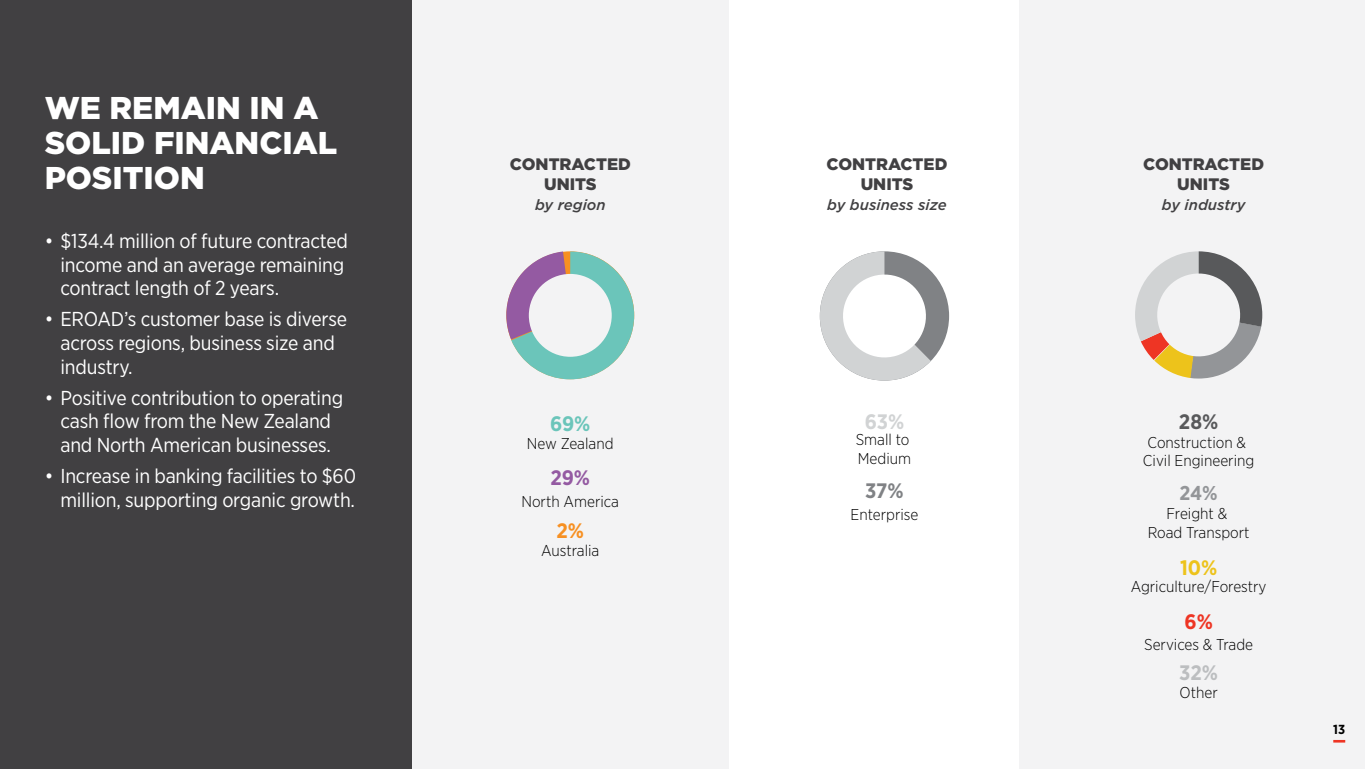
<style>
.page{position:relative;width:1365px;height:769px;background:#fff}
.page>*{position:absolute;margin:0;border:0;box-sizing:border-box;transform-origin:0 0}
.t1{font:900 31.5px/35px "Gotham";color:#fff}
.t2{font:700 20.91px "Gotham Narrow";color:#6bc5ba}
.t3{font:700 20.91px "Gotham Narrow";color:#945aa2}
.t4{font:700 20.91px "Gotham Narrow";color:#d1d3d4}
.t5{font:700 20.91px "Gotham Narrow";color:#808285}
.t6{font:700 20.91px "Gotham Narrow";color:#58595b}
.t7{font:700 20.91px "Gotham Narrow";color:#bcbec0}
.t8{font:700 20.91px "Gotham Narrow";color:#edc31b}
.t9{font:700 20.91px "Gotham Narrow";color:#f79022}
.t10{font:700 20.91px "Gotham Narrow";color:#ee3524}
.t11{font:20.12px/23.6px "Gotham Narrow";letter-spacing:-.01em;color:#fff}
.t12{font:700 20.04px "Gotham Narrow";color:#939598}
.t13{font:900 16.62px/19.9px "Gotham";color:#414042;text-align:center}
.t14{font:300 15.66px/18.8px "Gotham Narrow";color:#000}
.t15{font:italic 500 14.88px "Gotham";color:#414042}
.t16{font:700 13.12px "Gotham Narrow";color:#000}
</style>
<div class="page">
<div style="left:412px;top:0;width:316px;height:769px;background:#f3f3f4"></div>
<div style="left:1018px;top:0;width:346px;height:769px;background:#f3f3f4"></div>
<svg style="left:506px;top:251px;width:128px;height:128px"></svg>
<div style="left:529px;top:274px;width:82px;height:83px;background:#f3f3f4;border-radius:50%"></div>
<div style="left:819px;top:251px;width:130px;height:130px;background:#808285;border-radius:50%"></div>
<svg style="left:819px;top:251px;width:111px;height:130px"></svg>
<svg style="left:1135px;top:251px;width:127px;height:128px"></svg>
<div style="left:0;top:0;width:412px;height:769px;background:#414042"></div>
<svg style="left:1333px;top:740px;width:11px;height:2px"></svg>
<p class="t1" style="left:45px;top:90px;width:294px">WE REMAIN IN A<br>SOLID FINANCIAL<br>POSITION</p>
<p class="t11" style="left:60px;top:229px;width:289px;text-indent:-16px">• $134.4 million of future contracted income and an average remaining contract length of 2 years.</p>
<p class="t11" style="left:60px;top:307px;width:288px;text-indent:-16px">• EROAD’s customer base is diverse across regions, business size and industry.</p>
<p class="t11" style="left:45px;top:385px;width:300px;text-align:center">• Positive contribution to operating cash flow from the New Zealand and North American businesses.</p>
<p class="t11" style="left:45px;top:464px;width:313px;text-align:right">• Increase in banking facilities to $60 million, supporting organic growth.</p>
<p class="t13" style="left:510px;top:154px;width:122px">CONTRACTED<br>UNITS</p>
<p class="t15" style="left:535px;top:195px;width:72px">by region</p>
<p class="t2" style="left:550px;top:410px;width:42px">69%</p>
<p class="t14" style="left:527px;top:434px;width:88px">New Zealand</p>
<p class="t3" style="left:550px;top:464px;width:41px">29%</p>
<p class="t14" style="left:521px;top:491px;width:99px">North America</p>
<p class="t9" style="left:556px;top:517px;width:29px">2%</p>
<p class="t14" style="left:541px;top:541px;width:60px">Australia</p>
<p class="t13" style="left:826px;top:154px;width:122px">CONTRACTED<br>UNITS</p>
<p class="t15" style="left:827px;top:195px;width:121px">by business size</p>
<p class="t13" style="left:1143px;top:154px;width:122px">CONTRACTED<br>UNITS</p>
<p class="t15" style="left:1161px;top:195px;width:85px">by industry</p>
<p class="t4" style="left:864px;top:408px;width:41px">63%</p>
<p class="t6" style="left:1178px;top:408px;width:41px">28%</p>
<p class="t14" style="left:855px;top:429px;width:57px">Small to<br>Medium</p>
<p class="t14" style="left:1142px;top:432px;width:113px">Construction &amp;<br>Civil Engineering</p>
<p class="t5" style="left:865px;top:477px;width:40px">37%</p>
<p class="t12" style="left:1179px;top:480px;width:40px">24%</p>
<p class="t14" style="left:850px;top:504px;width:69px">Enterprise</p>
<p class="t14" style="left:1147px;top:504px;width:103px;text-align:center">Freight &amp;<br>Road Transport</p>
<p class="t8" style="left:1179px;top:554px;width:39px">10%</p>
<p class="t14" style="left:1130px;top:577px;width:137px">Agriculture/Forestry</p>
<p class="t10" style="left:1184px;top:608px;width:30px">6%</p>
<p class="t14" style="left:1143px;top:634px;width:111px">Services &amp; Trade</p>
<p class="t7" style="left:1179px;top:659px;width:40px">32%</p>
<p class="t14" style="left:1179px;top:682px;width:40px">Other</p>
<p class="t16" style="left:1332px;top:721px;width:13px">13</p>
</div>
